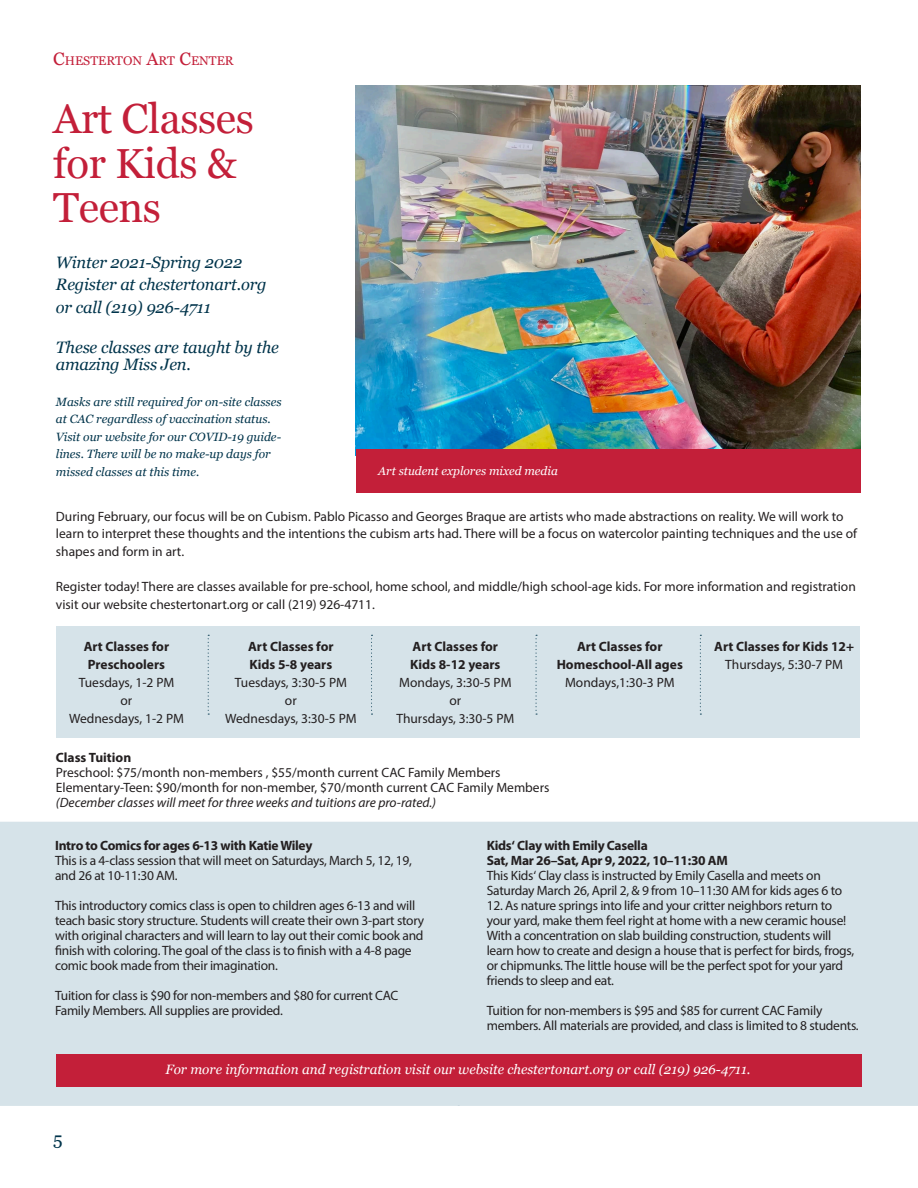
<style>
.page{position:relative;width:918px;height:1188px;background:#fff}
.page>*{position:absolute;margin:0;border:0;box-sizing:border-box;transform-origin:0 0}
.t1{font:42px/45px "Georgia";letter-spacing:-.01em;color:#c31f39}
.t2{font:18px "Georgia";color:#00344b}
.t3{font:italic 16.5px/22.5px "Georgia";letter-spacing:-.01em;color:#00344b}
.t4{font:13.5px/15px "Myriad Pro";letter-spacing:-.02em;color:#231f20}
.t5{font:13.5px/18px "Myriad Pro";color:#231f20}
.t6{font:700 13.5px/18px "Myriad Pro";letter-spacing:-.005em;color:#231f20}
.t7{font:italic 13.5px "Georgia";color:#fff}
.t8{font:italic 13.5px "Myriad Pro";color:#231f20}
.t9{font:12.6px "Georgia";color:#c31f39}
.t10{font:italic 12px/17.7px "Georgia";color:#00344b}
.t11{font:italic 12px "Georgia";color:#fff}
.s1{font-size:18px}
</style>
<div class="page">
<img style="left:356px;top:85px;width:504px;height:364px">
<div style="left:0;top:822px;width:918px;height:284px;background:#d6e3e9"></div>
<div style="left:56px;top:626px;width:803px;height:112px;background:#d6e3e9"></div>
<div style="left:356px;top:449px;width:504px;height:43px;background:#c31f39"></div>
<svg style="left:208px;top:635px;width:1px;height:80px"></svg>
<svg style="left:371px;top:635px;width:2px;height:80px"></svg>
<svg style="left:536px;top:635px;width:1px;height:80px"></svg>
<svg style="left:700px;top:635px;width:1px;height:80px"></svg>
<div style="left:56px;top:1054px;width:806px;height:32px;background:#c31f39"></div>
<p class="t9" style="left:53px;top:51px;width:182px"><span class="s1">C</span>HESTERTON <span class="s1">A</span>RT <span class="s1">C</span>ENTER</p>
<h1 class="t1" style="left:53px;top:94px;width:202px">Art Classes for Kids &amp;<br>Teens</h1>
<p class="t3" style="left:56px;top:250px;width:212px">Winter 2021-Spring 2022<br>Register at chestertonart.org or call (219) 926-4711</p>
<p class="t3" style="left:56px;top:338px;width:225px;line-height:17.5px">These classes are taught by the amazing Miss Jen.</p>
<p class="t10" style="left:56px;top:392px;width:227px">Masks are still required for on-site classes at CAC regardless of vaccination status.<br>Visit our website for our COVID-19 guide&shy;lines. There will be no make-up days for missed classes at this time.</p>
<p class="t11" style="left:378px;top:462px;width:181px">Art student explores mixed media</p>
<p class="t5" style="left:56px;top:507px;width:803px">During February, our focus will be on Cubism. Pablo Picasso and Georges Braque are artists who made abstractions on reality. We will work to learn to interpret these thoughts and the intentions the cubism arts had. There will be a focus on watercolor painting techniques and the use of shapes and form in art.</p>
<p class="t5" style="left:56px;top:578px;width:801px">Register today! There are classes available for pre-school, home school, and middle/high school-age kids. For more information and registration visit our website chestertonart.org or call (219) 926-4711.</p>
<p class="t6" style="left:84px;top:638px;width:87px;text-align:center">Art Classes for<br>Preschoolers</p>
<p class="t5" style="left:69px;top:674px;width:116px;text-align:center">Tuesdays, 1-2 PM<br>or<br>Wednesdays, 1-2 PM</p>
<p class="t6" style="left:248px;top:637px;width:87px">Art Classes for<br>Kids 5-8 years</p>
<p class="t5" style="left:225px;top:674px;width:133px;text-align:center">Tuesdays, 3:30-5 PM<br>or<br>Wednesdays, 3:30-5 PM</p>
<p class="t6" style="left:410px;top:637px;width:92px">Art Classes for<br>Kids 8-12 years</p>
<p class="t5" style="left:396px;top:674px;width:119px;text-align:center">Mondays, 3:30-5 PM or<br>Thursdays, 3:30-5 PM</p>
<p class="t6" style="left:557px;top:637px;width:128px;text-align:center">Art Classes for<br>Homeschool-All ages</p>
<p class="t5" style="left:565px;top:674px;width:111px">Mondays,1:30-3 PM</p>
<p class="t6" style="left:56px;top:748px;width:77px">Class Tuition</p>
<p class="t5" style="left:56px;top:765px;width:495px;line-height:15px">Preschool: $75/month non-members , $55/month current CAC Family Members<br>Elementary-Teen: $90/month for non-member, $70/month current CAC Family Members</p>
<p class="t8" style="left:56px;top:794px;width:382px">(December classes will meet for three weeks and tuitions are pro-rated.)</p>
<p class="t6" style="left:714px;top:637px;width:141px">Art Classes for Kids 12+</p>
<p class="t5" style="left:725px;top:656px;width:119px">Thursdays, 5:30-7 PM</p>
<p class="t6" style="left:55px;top:836px;width:259px">Intro to Comics for ages 6-13 with Katie Wiley</p>
<p class="t4" style="left:55px;top:853px;width:358px">This is a 4-class session that will meet on Saturdays, March 5, 12, 19, and 26 at 10-11:30 AM.</p>
<p class="t4" style="left:55px;top:898px;width:371px">This introductory comics class is open to children ages 6-13 and will teach basic story structure. Students will create their own 3-part story with original characters and will learn to lay out their comic book and finish with coloring. The goal of the class is to finish with a 4-8 page comic book made from their imagination.</p>
<p class="t4" style="left:55px;top:988px;width:345px">Tuition for class is $90 for non-members and $80 for current CAC<br>Family Members. All supplies are provided.</p>
<p class="t6" style="left:487px;top:838px;width:243px;line-height:15px">Kids‘ Clay with Emily Casella<br>Sat, Mar 26–Sat, Apr 9, 2022, 10–11:30 AM</p>
<p class="t4" style="left:487px;top:868px;width:357px">This Kids‘ Clay class is instructed by Emily Casella and meets on<br>Saturday March 26, April 2, &amp; 9 from 10–11:30 AM for kids ages 6 to</p>
<p class="t4" style="left:487px;top:898px;width:369px">12. As nature springs into life and your critter neighbors return to your yard, make them feel right at home with a new ceramic house!<br>With a concentration on slab building construction, students will learn how to create and design a house that is perfect for birds, frogs, or chipmunks. The little house will be the perfect spot for your yard friends to sleep and eat.</p>
<p class="t4" style="left:487px;top:1003px;width:374px">Tuition for non-members is $95 and $85 for current CAC Family members. All materials are provided, and class is limited to 8 students.</p>
<h2 class="t2" style="left:53px;top:1126px;width:11px">5</h2>
<p class="t7" style="left:166px;top:1060px;width:586px">For more information and registration visit our website chestertonart.org or call (219) 926-4711.</p>
</div>
